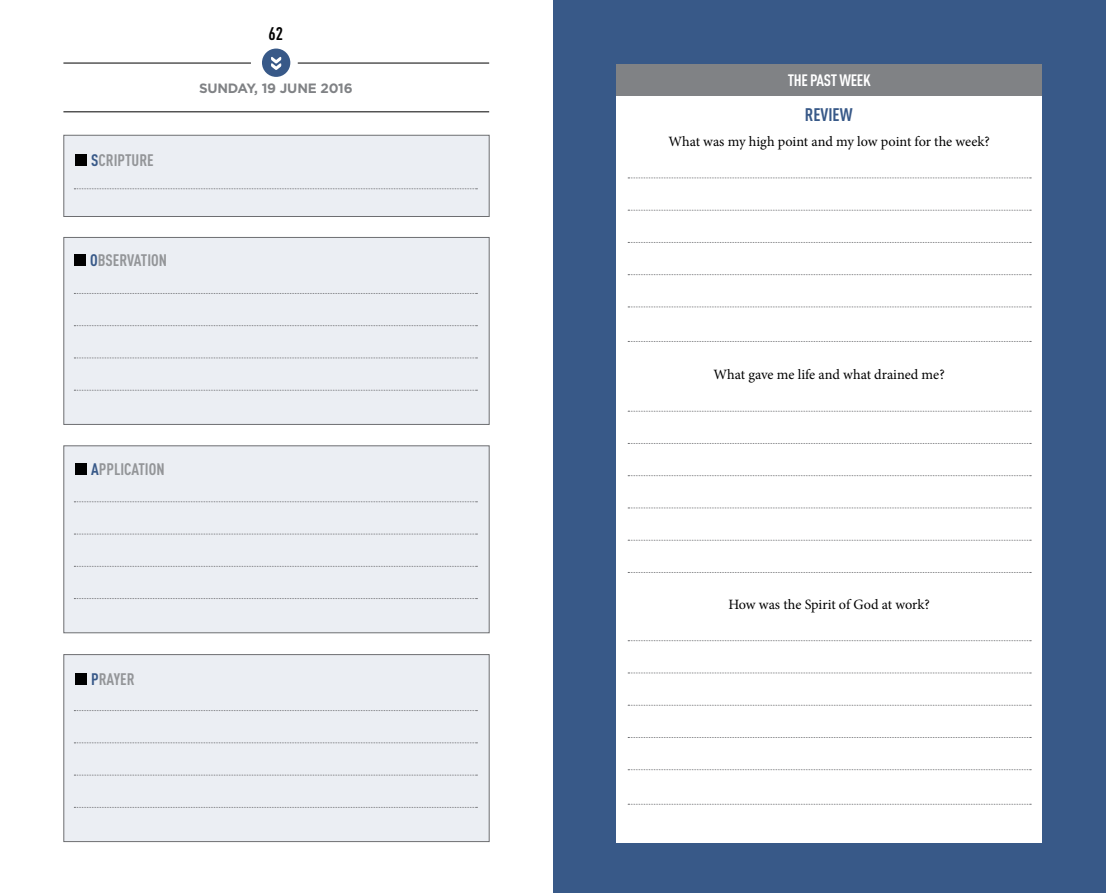
<style>
.page{position:relative;width:1106px;height:893px;background:#fff}
.page>*{position:absolute;margin:0;border:0;box-sizing:border-box;transform-origin:0 0}
.t1{font:700 18px "DIN Cond";color:#385988}
.t2{font:700 18px "DIN Cond";color:#000}
.t3{font:700 16.5px "DIN Cond";color:#939598}
.t4{font:700 16.35px "DIN Cond";letter-spacing:-.02em;color:#fff}
.t5{font:14.25px "Minion Pro";letter-spacing:-.005em;color:#000}
.t6{font:700 13.5px "Gotham";letter-spacing:-.015em;color:#808285}
.s1{color:#385988}
</style>
<div class="page">
<div style="left:553px;top:0;width:553px;height:893px;background:#385988"></div>
<div style="left:63px;top:237px;width:426px;height:188px;background:#ebeef3;border:1px solid #6d6e71"></div>
<div style="left:63px;top:135px;width:426px;height:82px;background:#ebeef3;border:1px solid #6d6e71"></div>
<div style="left:63px;top:445px;width:426px;height:188px;background:#ebeef3;border:1px solid #6d6e71"></div>
<div style="left:63px;top:654px;width:426px;height:188px;background:#ebeef3;border:1px solid #6d6e71"></div>
<svg style="left:74px;top:293px;width:403px;height:1px"></svg>
<svg style="left:74px;top:325px;width:403px;height:1px"></svg>
<svg style="left:74px;top:358px;width:403px;height:1px"></svg>
<svg style="left:74px;top:390px;width:403px;height:1px"></svg>
<svg style="left:74px;top:188px;width:403px;height:1px"></svg>
<svg style="left:74px;top:501px;width:403px;height:1px"></svg>
<svg style="left:74px;top:534px;width:403px;height:1px"></svg>
<svg style="left:74px;top:566px;width:403px;height:1px"></svg>
<svg style="left:74px;top:598px;width:403px;height:1px"></svg>
<svg style="left:74px;top:710px;width:403px;height:1px"></svg>
<svg style="left:74px;top:742px;width:403px;height:1px"></svg>
<svg style="left:74px;top:775px;width:403px;height:1px"></svg>
<svg style="left:74px;top:807px;width:403px;height:1px"></svg>
<div style="left:262px;top:49px;width:28px;height:28px;background:#385988;border-radius:50%"></div>
<svg style="left:271px;top:56px;width:10px;height:14px"></svg>
<hr style="left:63px;top:111px;width:426px;height:1px;background:#000">
<hr style="left:63px;top:63px;width:188px;height:1px;background:#000">
<hr style="left:298px;top:63px;width:191px;height:1px;background:#000">
<div style="left:75px;top:154px;width:12px;height:12px;background:#000"></div>
<div style="left:74px;top:254px;width:12px;height:12px;background:#000"></div>
<div style="left:75px;top:463px;width:12px;height:11px;background:#000"></div>
<div style="left:75px;top:673px;width:12px;height:12px;background:#000"></div>
<div style="left:616px;top:64px;width:425px;height:779px;background:#fff"></div>
<svg style="left:628px;top:178px;width:403px;height:1px"></svg>
<svg style="left:628px;top:210px;width:403px;height:1px"></svg>
<svg style="left:628px;top:242px;width:403px;height:1px"></svg>
<svg style="left:628px;top:274px;width:403px;height:1px"></svg>
<svg style="left:628px;top:307px;width:403px;height:1px"></svg>
<svg style="left:628px;top:341px;width:403px;height:1px"></svg>
<svg style="left:628px;top:411px;width:403px;height:1px"></svg>
<svg style="left:628px;top:443px;width:403px;height:1px"></svg>
<svg style="left:628px;top:475px;width:403px;height:1px"></svg>
<svg style="left:628px;top:508px;width:403px;height:1px"></svg>
<svg style="left:628px;top:540px;width:403px;height:1px"></svg>
<svg style="left:628px;top:572px;width:403px;height:1px"></svg>
<svg style="left:628px;top:640px;width:403px;height:1px"></svg>
<svg style="left:628px;top:673px;width:403px;height:1px"></svg>
<svg style="left:628px;top:705px;width:403px;height:1px"></svg>
<svg style="left:628px;top:737px;width:403px;height:1px"></svg>
<svg style="left:628px;top:769px;width:403px;height:1px"></svg>
<svg style="left:628px;top:804px;width:403px;height:1px"></svg>
<div style="left:616px;top:64px;width:425px;height:32px;background:#808285"></div>
<p class="t3" style="left:91px;top:150px;width:64px"><span class="s1">S</span>CRIPTURE</p>
<p class="t2" style="left:268px;top:22px;width:16px">62</p>
<p class="t6" style="left:199px;top:80px;width:155px">SUNDAY, 19 JUNE 2016</p>
<p class="t3" style="left:90px;top:250px;width:78px"><span class="s1">O</span>BSERVATION</p>
<p class="t3" style="left:91px;top:459px;width:75px"><span class="s1">A</span>PPLICATION</p>
<p class="t3" style="left:91px;top:669px;width:45px"><span class="s1">P</span>RAYER</p>
<p class="t4" style="left:788px;top:70px;width:84px">THE PAST WEEK</p>
<p class="t1" style="left:804px;top:103px;width:49px">REVIEW</p>
<p class="t5" style="left:668px;top:132px;width:323px">What was my high point and my low point for the week?</p>
<p class="t5" style="left:713px;top:365px;width:233px">What gave me life and what drained me?</p>
<p class="t5" style="left:728px;top:595px;width:203px">How was the Spirit of God at work?</p>
</div>
